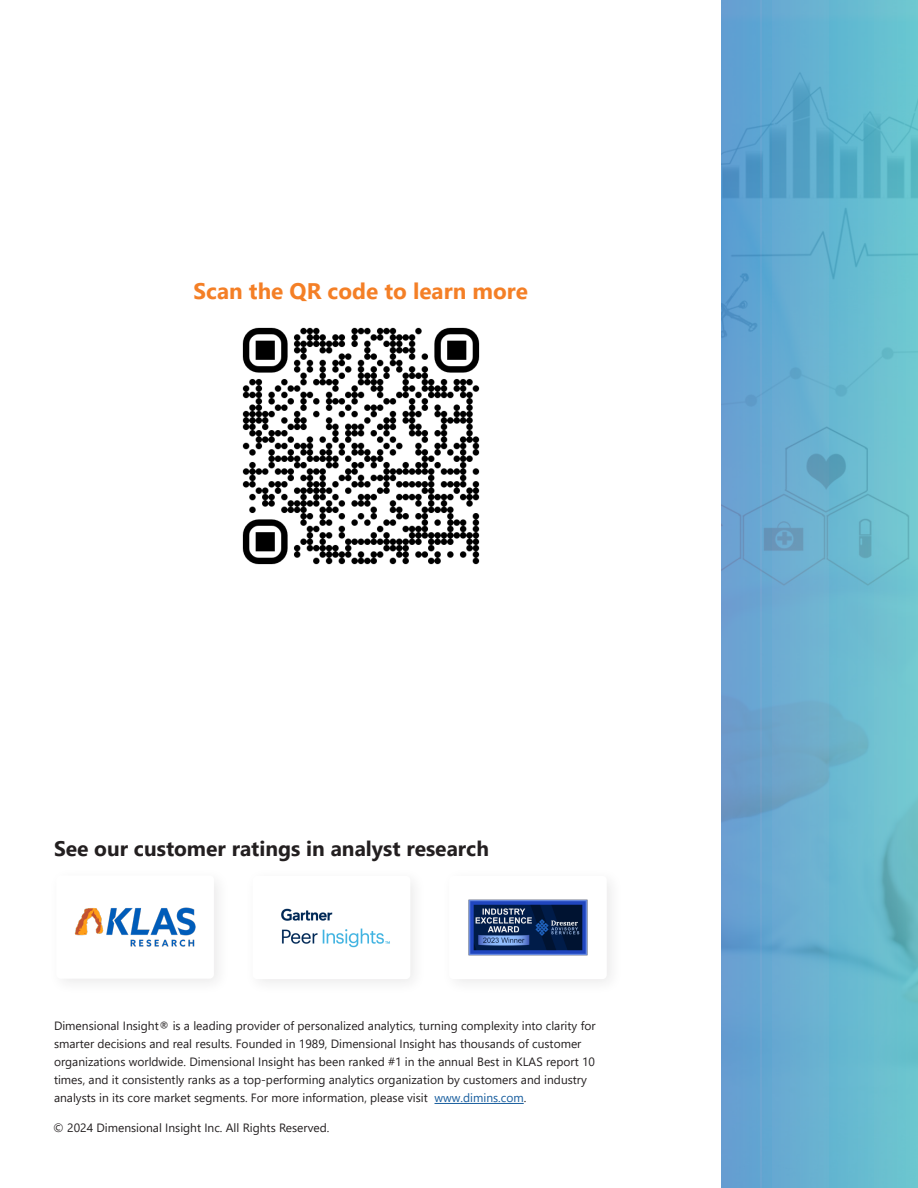
<style>
.page{position:relative;width:918px;height:1188px;background:#fff}
.page>*{position:absolute;margin:0;border:0;box-sizing:border-box;transform-origin:0 0}
.Subhead_orange{font:700 22.5px "Segoe UI";color:#f47f26}
.t1{font:700 21px "Segoe UI";color:#231f20}
.t2{font:12px/18px "Segoe UI";color:#231f20}
.s1{color:#175d9e}
</style>
<div class="page">
<svg style="left:722px;top:0;width:196px;height:1188px;background:#67b1cf"></svg>
<img style="left:75px;top:908px;width:120px;height:38px">
<img style="left:281px;top:908px;width:109px;height:40px">
<img style="left:468px;top:899px;width:120px;height:57px">
<hr style="left:435px;top:1103px;width:89px;height:1px;background:#175d9e">
<img style="left:242px;top:327px;width:238px;height:238px">
<p class="Subhead_orange" style="left:194px;top:270px;width:336px">Scan the QR code to learn more</p>
<p class="t1" style="left:54px;top:828px;width:436px">See our customer ratings in analyst research</p>
<p class="t2" style="left:54px;top:1016px;width:543px">Dimensional Insight® is a leading provider of personalized analytics, turning complexity into clarity for smarter decisions and real results. Founded in 1989, Dimensional Insight has thousands of customer organizations worldwide. Dimensional Insight has been ranked #1 in the annual Best in KLAS report 10 times, and it consistently ranks as a top-performing analytics organization by customers and industry analysts in its core market segments. For more information, please visit <span class="s1">www.dimins.com</span>.</p>
<p class="t2" style="left:53px;top:1117px;width:278px">© 2024 Dimensional Insight Inc. All Rights Reserved.</p>
</div>
